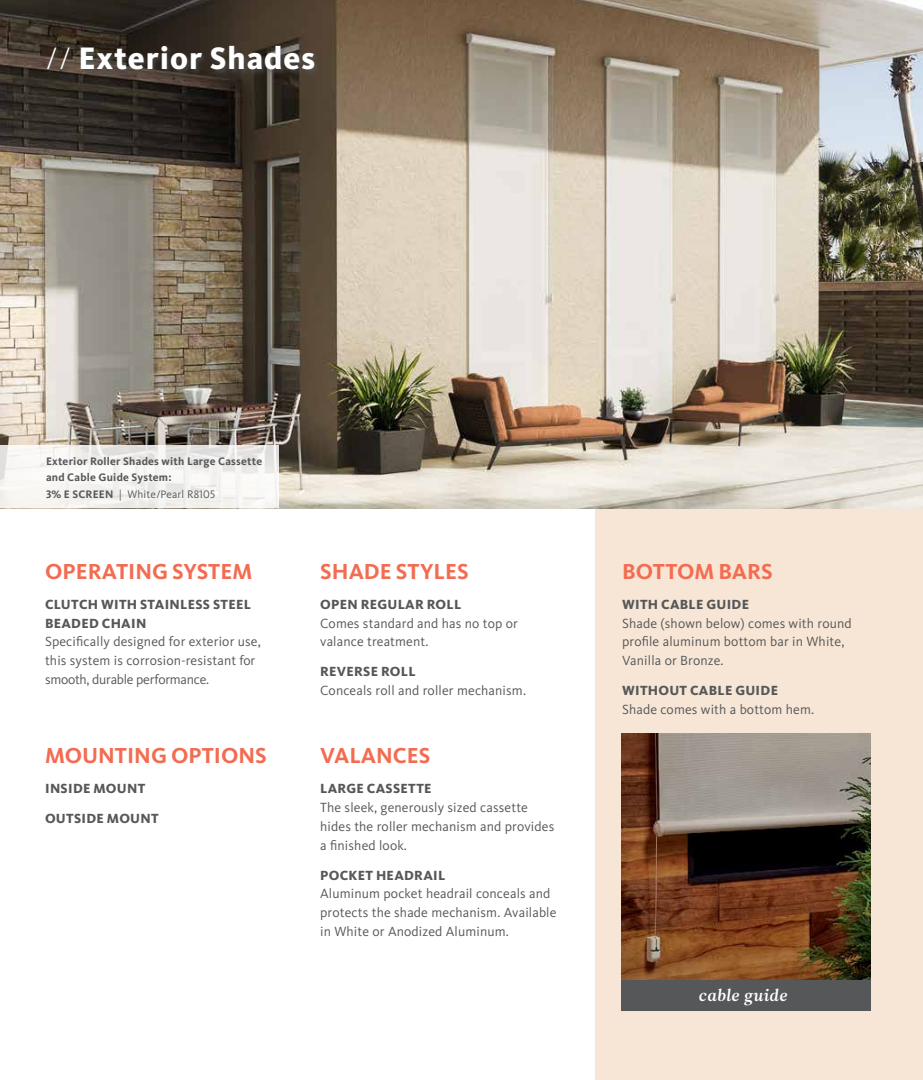
<style>
.page{position:relative;width:923px;height:1080px;background:#fff}
.page>*{position:absolute;margin:0;border:0;box-sizing:border-box;transform-origin:0 0}
.t1{font:800 32.12px "Kievit OT";letter-spacing:.03em;color:#fff}
.t2{font:700 22.5px "Kievit OT";color:#f36c52}
.t3{font:16.25px "Leitura News Italic 3";letter-spacing:.02em;color:#fff}
.t4{font:13.75px/18.8px "Kievit OT";letter-spacing:.01em;color:#555759}
.t5{font:800 13.75px/18.8px "Kievit OT";letter-spacing:.02em;color:#555759}
.t6{font:700 11.25px/16.2px "Kievit OT";letter-spacing:.02em;color:#555759}
.s1{font-weight:300}
.s2{font-weight:400}
</style>
<div class="page">
<div style="left:595px;top:509px;width:327px;height:571px;background:#f7e6d5"></div>
<img style="left:621px;top:733px;width:249px;height:247px">
<div style="left:621px;top:980px;width:249px;height:30px;background:#555759"></div>
<img style="left:0;top:0;width:922px;height:508px">
<div style="left:46px;top:44px;width:275px;height:32px;background:#555759;opacity:.65"></div>
<svg style="left:0;top:445px;width:278px;height:63px;fill:#f5f4f1"></svg>
<h1 class="t1" style="left:45px;top:39px;width:271px"><span class="s1">//</span> Exterior Shades</h1>
<p class="t6" style="left:46px;top:453px;width:218px">Exterior Roller Shades with Large Cassette and Cable Guide System:<br>3% E SCREEN <span class="s2">| White/Pearl R8105</span></p>
<h2 class="t2" style="left:45px;top:558px;width:208px">OPERATING SYSTEM</h2>
<p class="t5" style="left:45px;top:595px;width:207px">CLUTCH WITH STAINLESS STEEL<br>BEADED CHAIN</p>
<p class="t4" style="left:45px;top:632px;width:217px">Specifically designed for exterior use, this system is corrosion-resistant for smooth, durable performance.</p>
<h2 class="t2" style="left:45px;top:742px;width:223px">MOUNTING OPTIONS</h2>
<p class="t5" style="left:45px;top:774px;width:115px;line-height:30px">INSIDE MOUNT<br>OUTSIDE MOUNT</p>
<h2 class="t2" style="left:320px;top:558px;width:150px">SHADE STYLES</h2>
<p class="t5" style="left:320px;top:595px;width:143px">OPEN REGULAR ROLL</p>
<p class="t4" style="left:320px;top:613px;width:199px">Comes standard and has no top or valance treatment.</p>
<p class="t5" style="left:320px;top:662px;width:97px">REVERSE ROLL</p>
<p class="t4" style="left:320px;top:681px;width:207px">Conceals roll and roller mechanism.</p>
<h2 class="t2" style="left:320px;top:742px;width:112px">VALANCES</h2>
<p class="t5" style="left:320px;top:779px;width:113px">LARGE CASSETTE</p>
<p class="t4" style="left:320px;top:798px;width:236px">The sleek, generously sized cassette hides the roller mechanism and provides a finished look.</p>
<p class="t5" style="left:320px;top:866px;width:127px">POCKET HEADRAIL</p>
<p class="t4" style="left:320px;top:884px;width:238px">Aluminum pocket headrail conceals and protects the shade mechanism. Available in White or Anodized Aluminum.</p>
<h2 class="t2" style="left:622px;top:558px;width:152px">BOTTOM BARS</h2>
<p class="t5" style="left:622px;top:595px;width:128px">WITH CABLE GUIDE</p>
<p class="t4" style="left:622px;top:613px;width:231px">Shade (shown below) comes with round profile aluminum bottom bar in White,<br>Vanilla or Bronze.</p>
<p class="t5" style="left:622px;top:681px;width:157px">WITHOUT CABLE GUIDE</p>
<p class="t4" style="left:622px;top:700px;width:194px">Shade comes with a bottom hem.</p>
<p class="t3" style="left:698px;top:986px;width:90px">cable guide</p>
</div>
